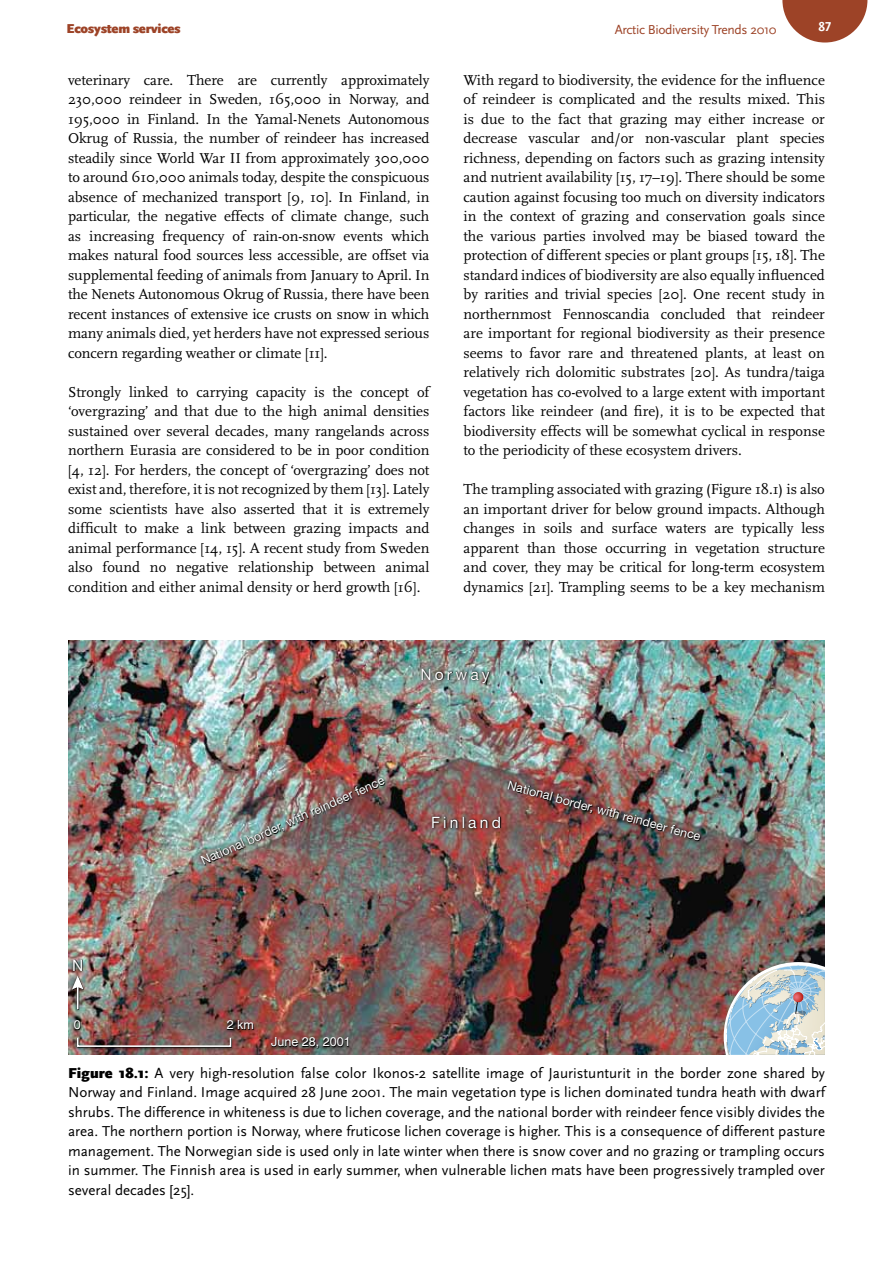
<style>
.page{position:relative;width:893px;height:1263px;background:#fff}
.page>*{position:absolute;margin:0;border:0;box-sizing:border-box;transform-origin:0 0}
.t1{font:15.75px "Helvetica Neue LT";letter-spacing:.2em;color:#fff}
.t2{font:15.75px "Helvetica";color:#fff}
.t3{font:15px/19.5px "Scala";color:#000;text-align:justify}
.t4{font:15px/19.5px "Scala Sans";color:#000;text-align:justify}
.t5{font:13.5px "Scala Sans";letter-spacing:-.025em;color:#9d4327}
.t6{font:900 13.5px "Scala Sans";letter-spacing:-.025em;color:#9d4327}
.t7{font:700 13.5px "Scala Sans LF";color:#fff}
.t8{font:12.6px "Helvetica Neue LT";color:#fff}
.t9{font:12.6px "Helvetica";color:#fff}
.s1{font-weight:900}
</style>
<div class="page">
<svg style="left:782px;top:0;width:85px;height:43px"></svg>
<img style="left:68px;top:640px;width:757px;height:322px">
<img style="left:68px;top:662px;width:738px;height:393px">
<div style="left:77px;top:1037px;width:154px;height:10px;border:2px solid #fff"></div>
<svg style="left:72px;top:976px;width:12px;height:34px"></svg>
<img style="left:724px;top:962px;width:101px;height:93px">
<p class="t6" style="left:67px;top:21px;width:116px">Ecosystem services</p>
<p class="t5" style="left:615px;top:22px;width:163px">Arctic Biodiversity Trends 2010</p>
<p class="t7" style="left:818px;top:20px;width:15px">87</p>
<p class="t3" style="left:68px;top:70px;width:363px">veterinary care. There are currently approximately 230,000 reindeer in Sweden, 165,000 in Norway, and 195,000 in Finland. In the Yamal-Nenets Autonomous Okrug of Russia, the number of reindeer has increased steadily since World War II from approximately 300,000 to around 610,000 animals today, despite the conspicuous absence of mechanized transport [9, 10]. In Finland, in particular, the negative effects of climate change, such as increasing frequency of rain-on-snow events which makes natural food sources less accessible, are offset via supplemental feeding of animals from January to April. In the Nenets Autonomous Okrug of Russia, there have been recent instances of extensive ice crusts on snow in which many animals died, yet herders have not expressed serious concern regarding weather or climate [11].</p>
<p class="t3" style="left:68px;top:382px;width:363px">Strongly linked to carrying capacity is the concept of ‘overgrazing’ and that due to the high animal densities sustained over several decades, many rangelands across northern Eurasia are considered to be in poor condition [4, 12]. For herders, the concept of ‘overgrazing’ does not exist and, therefore, it is not recognized by them [13]. Lately some scientists have also asserted that it is extremely difficult to make a link between grazing impacts and animal performance [14, 15]. A recent study from Sweden also found no negative relationship between animal condition and either animal density or herd growth [16].</p>
<p class="t3" style="left:463px;top:70px;width:363px">With regard to biodiversity, the evidence for the influence of reindeer is complicated and the results mixed. This is due to the fact that grazing may either increase or decrease vascular and/or non-vascular plant species richness, depending on factors such as grazing intensity and nutrient availability [15, 17–19]. There should be some caution against focusing too much on diversity indicators in the context of grazing and conservation goals since the various parties involved may be biased toward the protection of different species or plant groups [15, 18]. The standard indices of biodiversity are also equally influenced by rarities and trivial species [20]. One recent study in northernmost Fennoscandia concluded that reindeer are important for regional biodiversity as their presence seems to favor rare and threatened plants, at least on relatively rich dolomitic substrates [20]. As tundra/taiga vegetation has co-evolved to a large extent with important factors like reindeer (and fire), it is to be expected that biodiversity effects will be somewhat cyclical in response to the periodicity of these ecosystem drivers.</p>
<p class="t3" style="left:463px;top:480px;width:363px">The trampling associated with grazing (Figure 18.1) is also an important driver for below ground impacts. Although changes in soils and surface waters are typically less apparent than those occurring in vegetation structure and cover, they may be critical for long-term ecosystem dynamics [21]. Trampling seems to be a key mechanism</p>
<p class="t1" style="left:420px;top:665px;width:71px">Norway</p>
<p class="t8" style="left:199px;top:854px;width:201px;rotate:-24deg">National border, with reindeer fence</p>
<p class="t8" style="left:510px;top:777px;width:201px;rotate:15deg">National border, with reindeer fence</p>
<p class="t1" style="left:431px;top:813px;width:72px">Finland</p>
<p class="t2" style="left:72px;top:956px;width:13px">N</p>
<p class="t9" style="left:74px;top:1017px;width:8px">0</p>
<p class="t9" style="left:227px;top:1017px;width:29px">2 km</p>
<p class="t9" style="left:271px;top:1035px;width:81px">June 28, 2001</p>
<p class="t4" style="left:68px;top:1063px;width:758px"><span class="s1">Figure 18.1:</span> A very high-resolution false color Ikonos-2 satellite image of Jauristunturit in the border zone shared by Norway and Finland. Image acquired 28 June 2001. The main vegetation type is lichen dominated tundra heath with dwarf shrubs. The difference in whiteness is due to lichen coverage, and the national border with reindeer fence visibly divides the area. The northern portion is Norway, where fruticose lichen coverage is higher. This is a consequence of different pasture management. The Norwegian side is used only in late winter when there is snow cover and no grazing or trampling occurs in summer. The Finnish area is used in early summer, when vulnerable lichen mats have been progressively trampled over several decades [25].</p>
</div>
